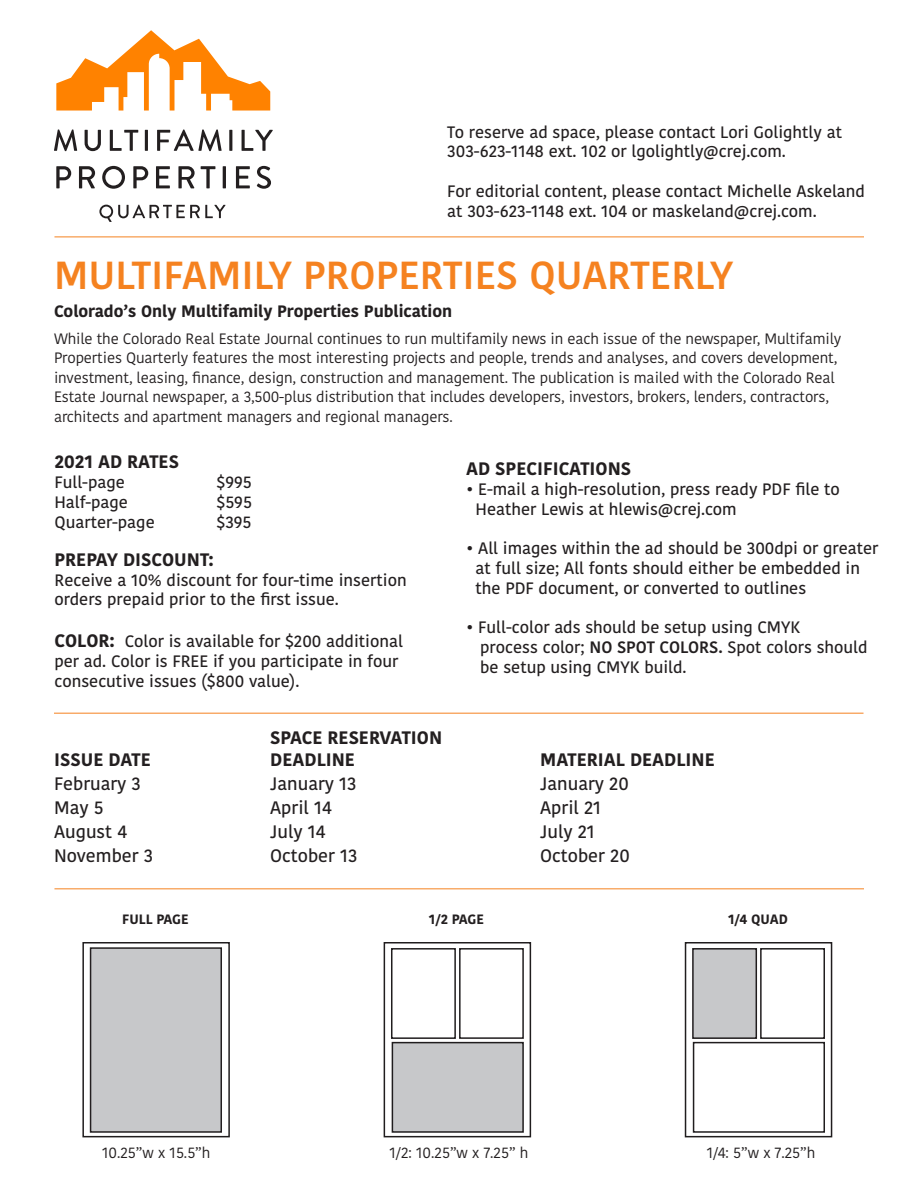
<style>
.page{position:relative;width:918px;height:1188px;background:#fff}
.page>*{position:absolute;margin:0;border:0;box-sizing:border-box;transform-origin:0 0}
.t1{font:600 39px "Kohinoor Bangla";color:#f58220}
.t2{font:700 18px "Kohinoor Bangla";color:#231f20}
.t3{font:500 18px "Kohinoor Bangla";color:#231f20}
.t4{font:500 16.5px/19.8px "Kohinoor Bangla";color:#231f20}
.t5{font:700 16.5px "Kohinoor Bangla";color:#231f20}
.t6{font:15px/19.5px "Kohinoor Bangla";letter-spacing:-.01em;color:#231f20}
.t7{font:700 13.5px "Kohinoor Bangla";color:#231f20}
.s1{font-weight:700;font-size:18px}
.s2{font-weight:600}
</style>
<div class="page">
<svg style="left:56px;top:166px;width:15px;height:22px"></svg>
<svg style="left:79px;top:166px;width:16px;height:22px"></svg>
<svg style="left:102px;top:166px;width:23px;height:23px"></svg>
<svg style="left:133px;top:166px;width:15px;height:22px"></svg>
<svg style="left:156px;top:166px;width:14px;height:22px"></svg>
<svg style="left:178px;top:166px;width:17px;height:22px"></svg>
<svg style="left:201px;top:166px;width:14px;height:22px"></svg>
<hr style="left:223px;top:166px;width:3px;height:22px;background:#231f20">
<svg style="left:236px;top:166px;width:14px;height:22px"></svg>
<svg style="left:257px;top:166px;width:14px;height:23px"></svg>
<svg style="left:54px;top:130px;width:23px;height:21px"></svg>
<svg style="left:85px;top:130px;width:16px;height:21px"></svg>
<svg style="left:110px;top:130px;width:28px;height:21px"></svg>
<hr style="left:145px;top:130px;width:3px;height:21px;background:#231f20">
<svg style="left:157px;top:130px;width:65px;height:21px"></svg>
<hr style="left:229px;top:130px;width:3px;height:21px;background:#231f20">
<svg style="left:242px;top:130px;width:31px;height:21px"></svg>
<svg style="left:99px;top:205px;width:127px;height:17px"></svg>
<svg style="left:56px;top:30px;width:214px;height:81px"></svg>
<hr style="left:54px;top:713px;width:810px;height:1px;background:#f58220">
<div style="left:384px;top:942px;width:147px;height:195px;border:2px solid #201d1e"></div>
<svg style="left:82px;top:942px;width:443px;height:196px"></svg>
<div style="left:91px;top:948px;width:130px;height:184px;background:#c7c8ca"></div>
<div style="left:90px;top:947px;width:132px;height:186px;border:2px solid #231f20"></div>
<div style="left:685px;top:942px;width:147px;height:195px;border:2px solid #201d1e"></div>
<div style="left:693px;top:1042px;width:132px;height:91px;border:2px solid #201d1e"></div>
<div style="left:692px;top:948px;width:65px;height:91px;background:#c7c8ca;border:2px solid #201d1e"></div>
<div style="left:760px;top:948px;width:65px;height:91px;border:2px solid #201d1e"></div>
<hr style="left:54px;top:888px;width:810px;height:1px;background:#f58220">
<hr style="left:54px;top:237px;width:810px;height:1px;background:#f58220">
<p class="t4" style="left:447px;top:121px;width:396px">To reserve ad space, please contact Lori Golightly at</p>
<p class="t4" style="left:447px;top:141px;width:340px">303-623-1148 ext. 102 or lgolightly@crej.com.</p>
<p class="t4" style="left:447px;top:181px;width:419px">For editorial content, please contact Michelle Askeland</p>
<p class="t4" style="left:447px;top:201px;width:371px">at 303-623-1148 ext. 104 or maskeland@crej.com.</p>
<p class="t1" style="left:54px;top:243px;width:681px">MULTIFAMILY PROPERTIES QUARTERLY</p>
<p class="t5" style="left:54px;top:296px;width:400px">Colorado’s Only Multifamily Properties Publication</p>
<p class="t6" style="left:54px;top:328px;width:789px">While the Colorado Real Estate Journal continues to run multifamily news in each issue of the newspaper, Multifamily Properties Quarterly features the most interesting projects and people, trends and analyses, and covers development, investment, leasing, finance, design, construction and management. The publication is mailed with the Colorado Real Estate Journal newspaper, a 3,500-plus distribution that includes developers, investors, brokers, lenders, contractors, architects and apartment managers and regional managers.</p>
<p class="t2" style="left:54px;top:446px;width:126px">2021 AD RATES</p>
<p class="t4" style="left:54px;top:472px;width:72px">Full-page</p>
<p class="t4" style="left:216px;top:472px;width:37px">$995</p>
<p class="t4" style="left:54px;top:492px;width:75px">Half-page</p>
<p class="t4" style="left:216px;top:492px;width:37px">$595</p>
<p class="t4" style="left:54px;top:511px;width:102px">Quarter-page</p>
<p class="t4" style="left:216px;top:511px;width:37px">$395</p>
<p class="t2" style="left:54px;top:544px;width:161px">PREPAY DISCOUNT:</p>
<p class="t4" style="left:54px;top:569px;width:354px">Receive a 10% discount for four-time insertion orders prepaid prior to the first issue.</p>
<p class="t4" style="left:54px;top:631px;width:350px"><span class="s1">COLOR:</span> Color is available for $200 additional per ad. Color is FREE if you participate in four consecutive issues ($800 value).</p>
<p class="t2" style="left:270px;top:722px;width:173px">SPACE RESERVATION</p>
<p class="t2" style="left:466px;top:453px;width:167px">AD SPECIFICATIONS</p>
<p class="t4" style="left:475px;top:479px;width:366px;text-indent:-9px">• E-mail a high-resolution, press ready PDF file to<br>Heather Lewis at hlewis@crej.com</p>
<p class="t4" style="left:466px;top:538px;width:414px">• All images within the ad should be 300dpi or greater</p>
<p class="t4" style="left:475px;top:558px;width:386px">at full size; All fonts should either be embedded in</p>
<p class="t4" style="left:475px;top:578px;width:332px">the PDF document, or converted to outlines</p>
<p class="t4" style="left:480px;top:617px;width:389px;text-indent:-14px">• Full-color ads should be setup using CMYK<br>process color; <span class="s2">NO SPOT COLORS.</span> Spot colors should</p>
<p class="t4" style="left:480px;top:657px;width:208px">be setup using CMYK build.</p>
<p class="t2" style="left:54px;top:743px;width:98px">ISSUE DATE</p>
<p class="t2" style="left:270px;top:743px;width:86px">DEADLINE</p>
<p class="t2" style="left:540px;top:743px;width:176px">MATERIAL DEADLINE</p>
<p class="t3" style="left:54px;top:769px;width:88px">February 3</p>
<p class="t3" style="left:270px;top:769px;width:88px">January 13</p>
<p class="t3" style="left:540px;top:769px;width:90px">January 20</p>
<p class="t3" style="left:54px;top:793px;width:51px">May 5</p>
<p class="t3" style="left:270px;top:793px;width:63px">April 14</p>
<p class="t3" style="left:540px;top:793px;width:63px">April 21</p>
<p class="t3" style="left:54px;top:817px;width:74px">August 4</p>
<p class="t3" style="left:270px;top:817px;width:57px">July 14</p>
<p class="t3" style="left:540px;top:817px;width:56px">July 21</p>
<p class="t3" style="left:54px;top:841px;width:100px">November 3</p>
<p class="t3" style="left:270px;top:841px;width:89px">October 13</p>
<p class="t3" style="left:540px;top:841px;width:91px">October 20</p>
<p class="t7" style="left:122px;top:908px;width:68px">FULL PAGE</p>
<p class="t7" style="left:429px;top:908px;width:57px">1/2 PAGE</p>
<p class="t7" style="left:728px;top:908px;width:61px">1/4 QUAD</p>
<p class="t6" style="left:102px;top:1143px;width:110px">10.25”w x 15.5”h</p>
<p class="t6" style="left:707px;top:1143px;width:110px">1/4: 5”w x 7.25”h</p>
<p class="t6" style="left:390px;top:1143px;width:140px">1/2: 10.25”w x 7.25” h</p>
</div>
